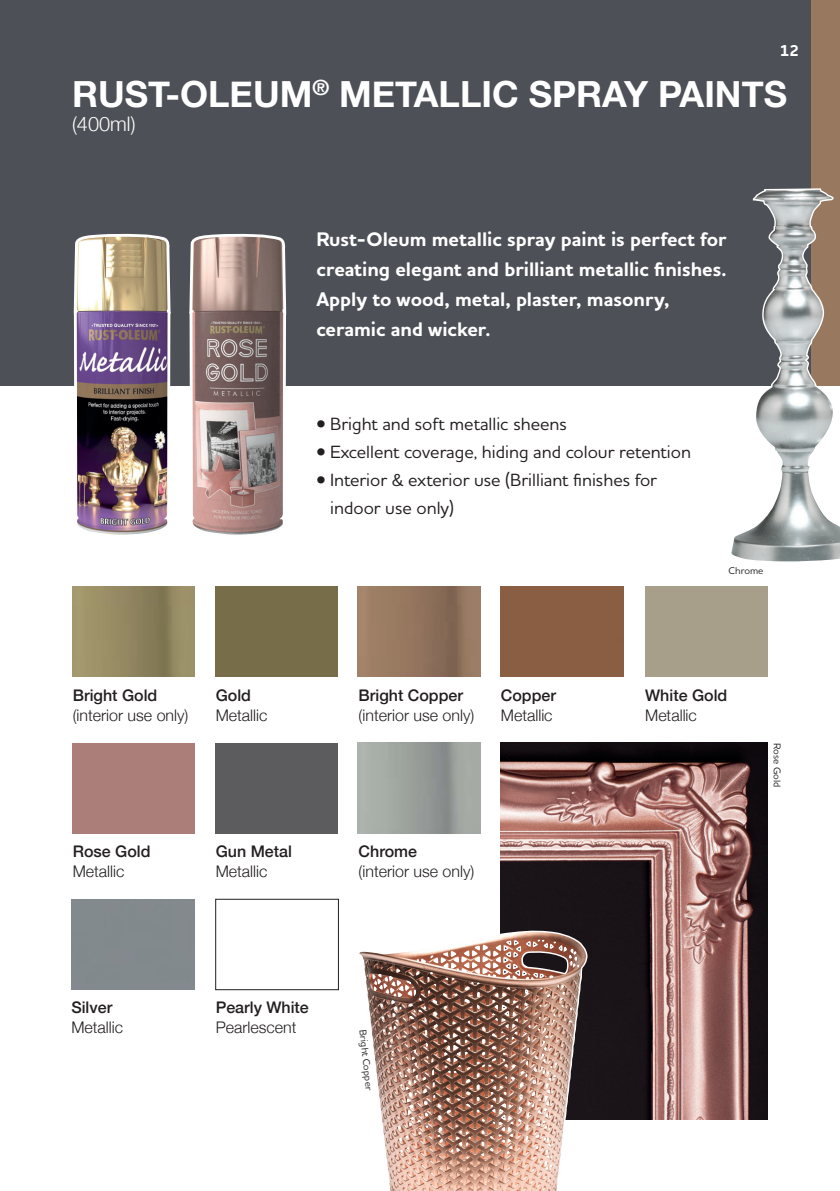
<style>
.page{position:relative;width:840px;height:1191px;background:#fff}
.page>*{position:absolute;margin:0;border:0;box-sizing:border-box;transform-origin:0 0}
.t1{font:700 36px "Helvetica Neue";color:#fff}
.t2{font:700 20px/30px "Houschka Alt Pro";color:#fff}
.t3{font:300 20px "Helvetica Neue";color:#fff}
.t4{font:500 18px/28px "Houschka Pro";color:#231f20}
.t5{font:300 16px "Helvetica Neue";color:#231f20}
.t6{font:500 16px "Helvetica Neue";color:#231f20}
.t7{font:700 16px "Houschka Alt Pro";color:#fff}
.t8{font:500 10px "Houschka Alt Pro";color:#231f20}
</style>
<div class="page">
<div style="left:0;top:0;width:839px;height:386px;background:#4d5056"></div>
<img style="left:500px;top:743px;width:267px;height:376px">
<img style="left:72px;top:233px;width:100px;height:757px">
<svg style="left:188px;top:233px;width:99px;height:758px"></svg>
<img style="left:72px;top:586px;width:123px;height:90px">
<div style="left:215px;top:586px;width:122px;height:90px;background:#786d49"></div>
<img style="left:358px;top:586px;width:122px;height:90px">
<div style="left:500px;top:586px;width:123px;height:90px;background:#895e43"></div>
<div style="left:644px;top:586px;width:123px;height:90px;background:#a79f89"></div>
<div style="left:72px;top:743px;width:123px;height:90px;background:#ab7e7a"></div>
<div style="left:215px;top:743px;width:122px;height:90px;background:#5c5c5f"></div>
<div style="left:71px;top:899px;width:123px;height:90px;background:#83898d"></div>
<div style="left:215px;top:899px;width:123px;height:90px;background:#fff"></div>
<div style="left:215px;top:899px;width:123px;height:91px;border:1px solid #231f20"></div>
<svg style="left:359px;top:835px;width:229px;height:356px"></svg>
<div style="left:811px;top:0;width:28px;height:386px;background:#98785e"></div>
<svg style="left:731px;top:188px;width:108px;height:374px"></svg>
<p class="t7" style="left:779px;top:41px;width:21px">12</p>
<h1 class="t1" style="left:72px;top:66px;width:716px">RUST-OLEUM<sup>®</sup> METALLIC SPRAY PAINTS</h1>
<p class="t3" style="left:72px;top:108px;width:65px">(400ml)</p>
<p class="t2" style="left:316px;top:225px;width:411px">Rust-Oleum metallic spray paint is perfect for creating elegant and brilliant metallic finishes.<br>Apply to wood, metal, plaster, masonry, ceramic and wicker.</p>
<p class="t4" style="left:316px;top:409px;width:252px">• Bright and soft metallic sheens</p>
<p class="t4" style="left:316px;top:437px;width:376px">• Excellent coverage, hiding and colour retention</p>
<p class="t4" style="left:330px;top:465px;width:328px;text-indent:-14px">• Interior &amp; exterior use (Brilliant finishes for indoor use only)</p>
<p class="t8" style="left:728px;top:564px;width:36px">Chrome</p>
<p class="t6" style="left:73px;top:682px;width:86px">Bright Gold</p>
<p class="t5" style="left:73px;top:702px;width:117px">(interior use only)</p>
<p class="t6" style="left:215px;top:682px;width:37px">Gold</p>
<p class="t5" style="left:215px;top:702px;width:53px">Metallic</p>
<p class="t6" style="left:73px;top:838px;width:79px">Rose Gold</p>
<p class="t5" style="left:73px;top:858px;width:53px">Metallic</p>
<p class="t6" style="left:215px;top:838px;width:78px">Gun Metal</p>
<p class="t5" style="left:215px;top:858px;width:53px">Metallic</p>
<p class="t6" style="left:358px;top:682px;width:106px">Bright Copper</p>
<p class="t5" style="left:358px;top:702px;width:117px">(interior use only)</p>
<p class="t6" style="left:500px;top:682px;width:57px">Copper</p>
<p class="t5" style="left:500px;top:702px;width:53px">Metallic</p>
<p class="t6" style="left:358px;top:838px;width:60px">Chrome</p>
<p class="t5" style="left:358px;top:858px;width:117px">(interior use only)</p>
<p class="t6" style="left:644px;top:682px;width:84px">White Gold</p>
<p class="t5" style="left:644px;top:702px;width:53px">Metallic</p>
<p class="t8" style="left:783px;top:743px;width:46px;rotate:90deg">Rose Gold</p>
<p class="t6" style="left:71px;top:994px;width:42px">Silver</p>
<p class="t5" style="left:71px;top:1014px;width:53px">Metallic</p>
<p class="t6" style="left:215px;top:994px;width:95px">Pearly White</p>
<p class="t5" style="left:215px;top:1014px;width:82px">Pearlescent</p>
<p class="t8" style="left:369px;top:1029px;width:62px;rotate:84deg">Bright Copper</p>
</div>
